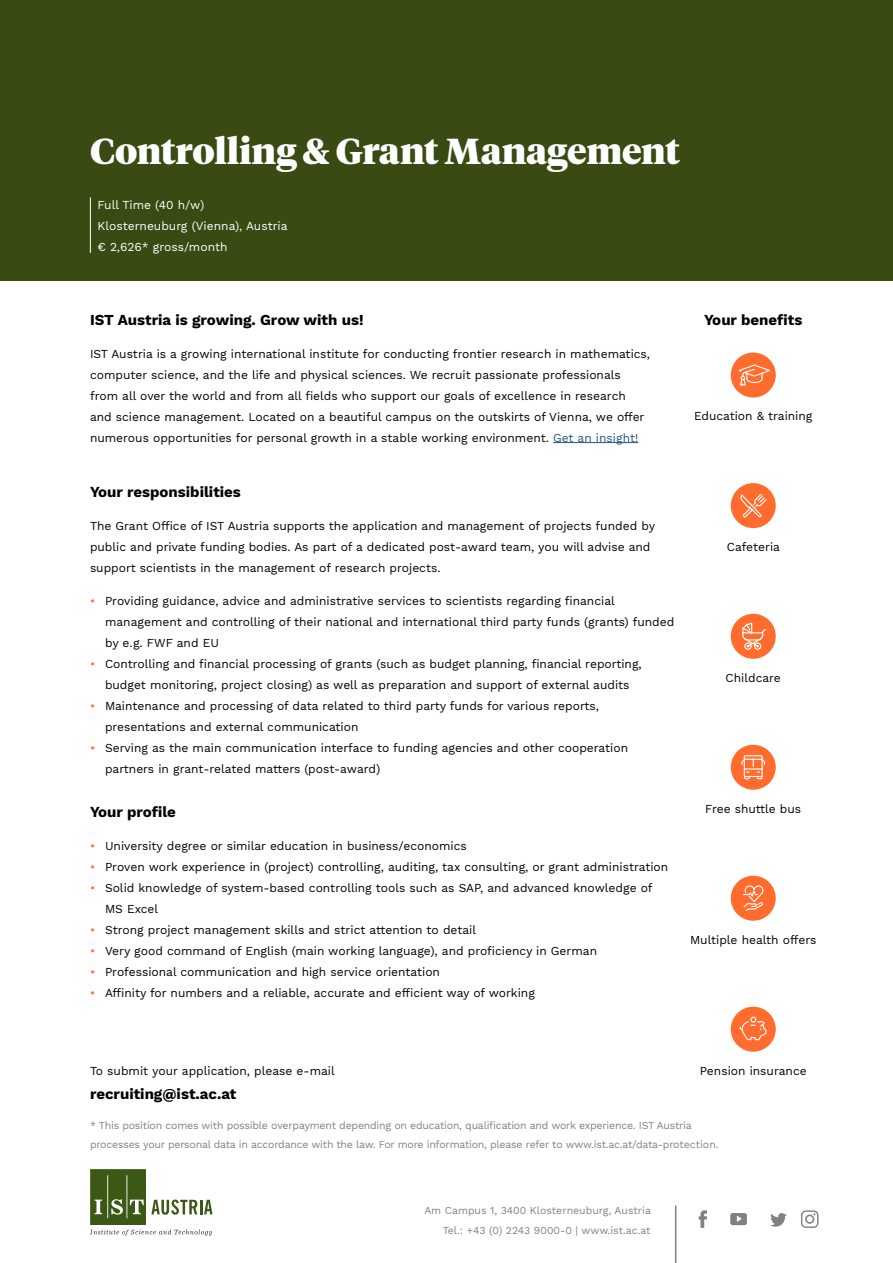
<style>
.page{position:relative;width:893px;height:1263px;background:#fff}
.page>*{position:absolute;margin:0;border:0;box-sizing:border-box;transform-origin:0 0}
.Titel{font:900 36px "Tiempos Headline";letter-spacing:-.005em;color:#fff}
.t1{font:700 15px "Work Sans";color:#000}
.Copy{font:12px/21px "Work Sans";color:#000}
.Lead{font:12px "Work Sans";color:#fff}
.t2{font:10.5px/19.5px "Work Sans";letter-spacing:-.02em;color:#818181}
.t3{font:10.5px/19.5px "Work Sans";color:#818181;text-align:right}
.s1{color:#235789}
.s2{color:#ff6c2d}
</style>
<div class="page">
<div style="left:0;top:0;width:893px;height:280px;background:#394a13"></div>
<hr style="left:90px;top:197px;width:1px;height:56px;background:#fff">
<hr style="left:553px;top:442px;width:85px;height:1px;background:#235789">
<hr style="left:675px;top:1205px;width:1px;height:58px;background:#818181">
<svg style="left:699px;top:1210px;width:8px;height:18px"></svg>
<svg style="left:730px;top:1213px;width:17px;height:12px"></svg>
<svg style="left:770px;top:1213px;width:17px;height:14px"></svg>
<svg style="left:801px;top:1210px;width:17px;height:18px"></svg>
<svg style="left:90px;top:1169px;width:122px;height:66px"></svg>
<div style="left:731px;top:483px;width:45px;height:45px;background:#ff6c2d;border-radius:50%"></div>
<svg style="left:740px;top:493px;width:27px;height:25px"></svg>
<div style="left:731px;top:745px;width:45px;height:45px;background:#ff6c2d;border-radius:50%"></div>
<svg style="left:741px;top:755px;width:25px;height:25px"></svg>
<div style="left:731px;top:353px;width:45px;height:45px;background:#ff6c2d;border-radius:50%"></div>
<svg style="left:736px;top:364px;width:37px;height:29px"></svg>
<div style="left:731px;top:614px;width:45px;height:45px;background:#ff6c2d;border-radius:50%"></div>
<svg style="left:742px;top:623px;width:25px;height:27px"></svg>
<div style="left:731px;top:876px;width:45px;height:45px;background:#ff6c2d;border-radius:50%"></div>
<svg style="left:743px;top:885px;width:21px;height:26px"></svg>
<div style="left:731px;top:1007px;width:45px;height:45px;background:#ff6c2d;border-radius:50%"></div>
<svg style="left:739px;top:1011px;width:28px;height:30px"></svg>
<p class="Titel" style="left:90px;top:127px;width:592px">Controlling &amp; Grant Management</p>
<p class="Lead" style="left:98px;top:197px;width:108px">Full Time (40 h/w)</p>
<p class="Lead" style="left:98px;top:218px;width:192px">Klosterneuburg (Vienna), Austria</p>
<p class="Lead" style="left:98px;top:239px;width:132px">€ 2,626* gross/month</p>
<h1 class="t1" style="left:90px;top:311px;width:275px">IST Austria is growing. Grow with us!</h1>
<p class="Copy" style="left:90px;top:344px;width:562px">IST Austria is a growing international institute for conducting frontier research in mathematics, computer science, and the life and physical sciences. We recruit passionate professionals from all over the world and from all fields who support our goals of excellence in research and science management. Located on a beautiful campus on the outskirts of Vienna, we offer numerous opportunities for personal growth in a stable working environment. <span class="s1">Get an insight!</span></p>
<h1 class="t1" style="left:90px;top:483px;width:152px">Your responsibilities</h1>
<p class="Copy" style="left:90px;top:516px;width:567px">The Grant Office of IST Austria supports the application and management of projects funded by public and private funding bodies. As part of a dedicated post-award team, you will advise and support scientists in the management of research projects.</p>
<p class="Copy" style="left:105px;top:591px;width:571px;text-indent:-15px"><span class="s2">•</span> Providing guidance, advice and administrative services to scientists regarding financial management and controlling of their national and international third party funds (grants) funded by e.g. FWF and EU</p>
<p class="Copy" style="left:90px;top:654px;width:553px;text-align:center"><span class="s2">•</span> Controlling and financial processing of grants (such as budget planning, financial reporting, budget monitoring, project closing) as well as preparation and support of external audits</p>
<p class="Copy" style="left:105px;top:696px;width:496px;text-indent:-15px"><span class="s2">•</span> Maintenance and processing of data related to third party funds for various reports, presentations and external communication</p>
<p class="Copy" style="left:105px;top:738px;width:525px;text-indent:-15px"><span class="s2">•</span> Serving as the main communication interface to funding agencies and other cooperation partners in grant-related matters (post-award)</p>
<h1 class="t1" style="left:90px;top:803px;width:88px">Your profile</h1>
<p class="Copy" style="left:90px;top:836px;width:378px"><span class="s2">•</span> University degree or similar education in business/economics</p>
<p class="Copy" style="left:90px;top:857px;width:580px"><span class="s2">•</span> Proven work experience in (project) controlling, auditing, tax consulting, or grant administration</p>
<p class="Copy" style="left:105px;top:878px;width:549px;text-indent:-15px"><span class="s2">•</span> Solid knowledge of system-based controlling tools such as SAP, and advanced knowledge of<br>MS Excel</p>
<p class="Copy" style="left:90px;top:920px;width:387px"><span class="s2">•</span> Strong project management skills and strict attention to detail</p>
<p class="Copy" style="left:90px;top:941px;width:509px"><span class="s2">•</span> Very good command of English (main working language), and proficiency in German</p>
<p class="Copy" style="left:90px;top:962px;width:352px"><span class="s2">•</span> Professional communication and high service orientation</p>
<p class="Copy" style="left:90px;top:983px;width:446px"><span class="s2">•</span> Affinity for numbers and a reliable, accurate and efficient way of working</p>
<p class="t1" style="left:704px;top:311px;width:100px">Your benefits</p>
<p class="Copy" style="left:694px;top:406px;width:120px">Education &amp; training</p>
<p class="Copy" style="left:727px;top:537px;width:55px">Cafeteria</p>
<p class="Copy" style="left:726px;top:668px;width:57px">Childcare</p>
<p class="Copy" style="left:705px;top:799px;width:98px">Free shuttle bus</p>
<p class="Copy" style="left:690px;top:930px;width:128px">Multiple health offers</p>
<p class="Copy" style="left:90px;top:1061px;width:246px">To submit your application, please e-mail</p>
<p class="t1" style="left:90px;top:1085px;width:148px">recruiting@ist.ac.at</p>
<p class="Copy" style="left:700px;top:1061px;width:109px">Pension insurance</p>
<p class="t2" style="left:90px;top:1116px;width:630px">* This position comes with possible overpayment depending on education, qualification and work experience. IST Austria processes your personal data in accordance with the law. For more information, please refer to www.ist.ac.at/data-protection.</p>
<p class="t3" style="left:424px;top:1201px;width:228px">Am Campus 1, 3400 Klosterneuburg, Austria<br>Tel.: +43 (0) 2243 9000-0 | www.ist.ac.at</p>
</div>
